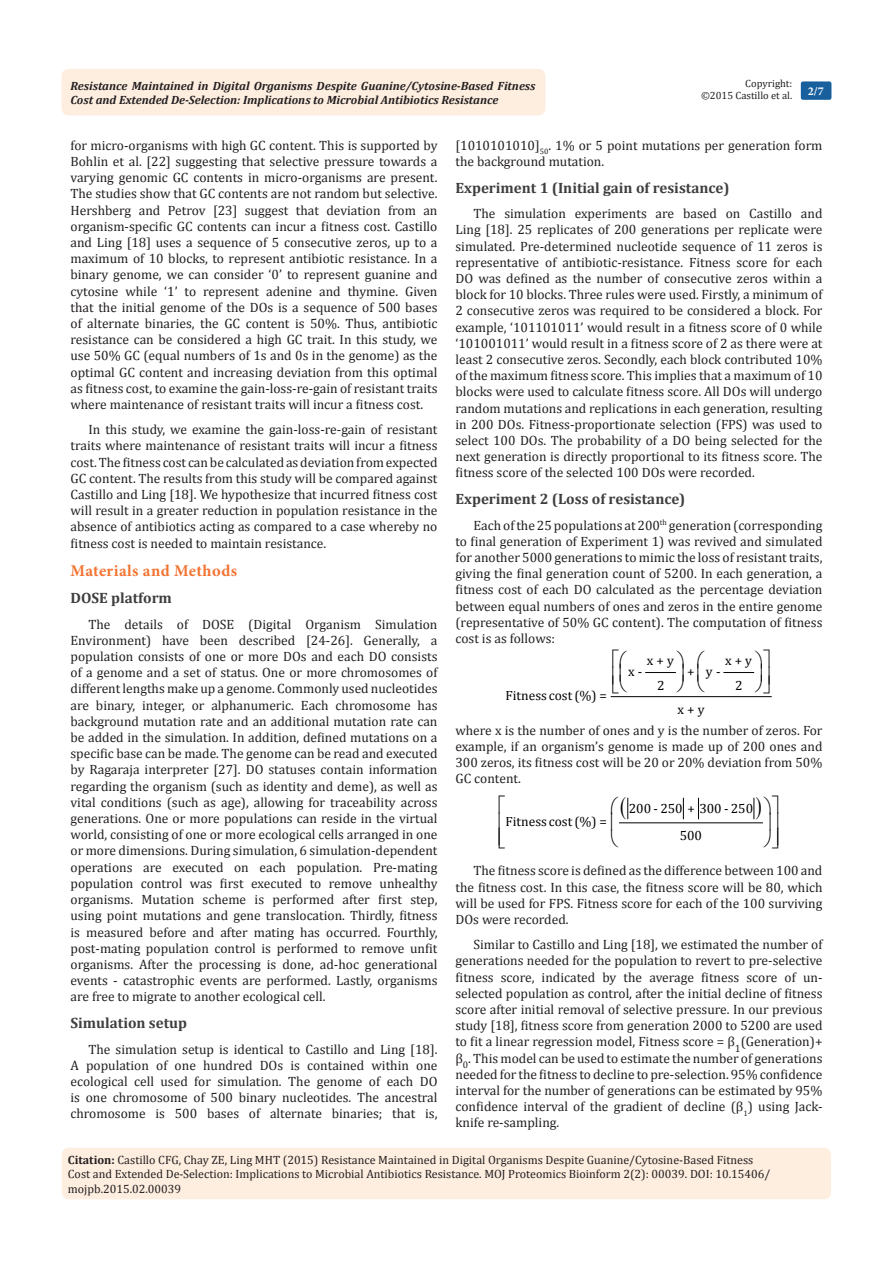
<style>
.page{position:relative;width:893px;height:1263px;background:#fff}
.page>*{position:absolute;margin:0;border:0;box-sizing:border-box;transform-origin:0 0}
.t1{font:700 16.5px "Minion Pro";letter-spacing:.025em;color:#f37331}
.List_Paragraph{font:700 15px "Cambria";color:#3e3e3f}
.t2{font:13.5px/16.2px "Cambria";color:#231f20;text-align:justify}
.t3{font:13.35px "Cambria";letter-spacing:-.005em;color:#000}
.t4{font:12px/14.4px "Cambria";color:#231f20}
.t5{font:italic 700 12px/14.4px "Cambria";color:#231f20}
.t6{font:700 12px "Minion Pro";color:#fff}
.t7{font:10.5px "Cambria";color:#231f20}
.s1{font-weight:700}
</style>
<div class="page">
<hr style="left:724px;top:672px;width:30px;height:1px;background:#000">
<hr style="left:611px;top:696px;width:160px;height:1px;background:#000">
<svg style="left:683px;top:798px;width:1px;height:21px"></svg>
<svg style="left:698px;top:798px;width:1px;height:21px"></svg>
<hr style="left:620px;top:822px;width:142px;height:1px;background:#000">
<div style="left:62px;top:69px;width:484px;height:47px;background:#feeee0;border-radius:8px"></div>
<div style="left:62px;top:1148px;width:769px;height:51px;background:#feeee0;border-radius:7px"></div>
<div style="left:801px;top:81px;width:30px;height:19px;background:#18609d;border-radius:2px"></div>
<svg style="left:646px;top:672px;width:30px;height:1px"></svg>
<svg style="left:619px;top:797px;width:9px;height:27px"></svg>
<svg style="left:753px;top:797px;width:10px;height:27px"></svg>
<p class="t5" style="left:70px;top:78px;width:466px">Resistance Maintained in Digital Organisms Despite Guanine/Cytosine-Based Fitness<br>Cost and Extended De-Selection: Implications to Microbial Antibiotics Resistance</p>
<p class="t7" style="left:745px;top:77px;width:48px">Copyright:</p>
<p class="t7" style="left:701px;top:89px;width:93px">©2015 Castillo et al.</p>
<p class="t6" style="left:808px;top:83px;width:17px">2/7</p>
<p class="t2" style="left:70px;top:137px;width:368px">for micro-organisms with high GC content. This is supported by Bohlin et al. [22] suggesting that selective pressure towards a varying genomic GC contents in micro-organisms are present.<br>The studies show that GC contents are not random but selective.<br>Hershberg and Petrov [23] suggest that deviation from an organism-specific GC contents can incur a fitness cost. Castillo and Ling [18] uses a sequence of 5 consecutive zeros, up to a maximum of 10 blocks, to represent antibiotic resistance. In a binary genome, we can consider ‘0’ to represent guanine and cytosine while ‘1’ to represent adenine and thymine. Given that the initial genome of the DOs is a sequence of 500 bases of alternate binaries, the GC content is 50%. Thus, antibiotic resistance can be considered a high GC trait. In this study, we use 50% GC (equal numbers of 1s and 0s in the genome) as the optimal GC content and increasing deviation from this optimal as fitness cost, to examine the gain-loss-re-gain of resistant traits where maintenance of resistant traits will incur a fitness cost.</p>
<p class="t2" style="left:70px;top:421px;width:368px;text-indent:18px">In this study, we examine the gain-loss-re-gain of resistant traits where maintenance of resistant traits will incur a fitness cost. The fitness cost can be calculated as deviation from expected GC content. The results from this study will be compared against Castillo and Ling [18]. We hypothesize that incurred fitness cost will result in a greater reduction in population resistance in the absence of antibiotics acting as compared to a case whereby no fitness cost is needed to maintain resistance.</p>
<p class="t1" style="left:70px;top:559px;width:168px">Materials and Methods</p>
<p class="List_Paragraph" style="left:70px;top:588px;width:103px">DOSE platform</p>
<p class="t2" style="left:70px;top:616px;width:368px;text-indent:18px">The details of DOSE (Digital Organism Simulation Environment) have been described [24-26]. Generally, a population consists of one or more DOs and each DO consists of a genome and a set of status. One or more chromosomes of different lengths make up a genome. Commonly used nucleotides are binary, integer, or alphanumeric. Each chromosome has background mutation rate and an additional mutation rate can be added in the simulation. In addition, defined mutations on a specific base can be made. The genome can be read and executed by Ragaraja interpreter [27]. DO statuses contain information regarding the organism (such as identity and deme), as well as vital conditions (such as age), allowing for traceability across generations. One or more populations can reside in the virtual world, consisting of one or more ecological cells arranged in one or more dimensions. During simulation, 6 simulation-dependent operations are executed on each population. Pre-mating population control was first executed to remove unhealthy organisms. Mutation scheme is performed after first step, using point mutations and gene translocation. Thirdly, fitness is measured before and after mating has occurred. Fourthly, post-mating population control is performed to remove unfit organisms. After the processing is done, ad-hoc generational events - catastrophic events are performed. Lastly, organisms are free to migrate to another ecological cell.</p>
<p class="List_Paragraph" style="left:70px;top:1012px;width:118px">Simulation setup</p>
<p class="t2" style="left:70px;top:1041px;width:368px;text-indent:18px">The simulation setup is identical to Castillo and Ling [18].<br>A population of one hundred DOs is contained within one ecological cell used for simulation. The genome of each DO is one chromosome of 500 binary nucleotides. The ancestral chromosome is 500 bases of alternate binaries; that is,</p>
<p class="t2" style="left:455px;top:137px;width:368px">[1010101010]<sub>50</sub>. 1% or 5 point mutations per generation form the background mutation.</p>
<p class="List_Paragraph" style="left:455px;top:177px;width:275px">Experiment 1 (Initial gain of resistance)</p>
<p class="t2" style="left:455px;top:205px;width:368px;text-indent:18px">The simulation experiments are based on Castillo and Ling [18]. 25 replicates of 200 generations per replicate were simulated. Pre-determined nucleotide sequence of 11 zeros is representative of antibiotic-resistance. Fitness score for each DO was defined as the number of consecutive zeros within a block for 10 blocks. Three rules were used. Firstly, a minimum of 2 consecutive zeros was required to be considered a block. For example, ‘101101011’ would result in a fitness score of 0 while ‘101001011’ would result in a fitness score of 2 as there were at least 2 consecutive zeros. Secondly, each block contributed 10% of the maximum fitness score. This implies that a maximum of 10 blocks were used to calculate fitness score. All DOs will undergo random mutations and replications in each generation, resulting in 200 DOs. Fitness-proportionate selection (FPS) was used to select 100 DOs. The probability of a DO being selected for the next generation is directly proportional to its fitness score. The fitness score of the selected 100 DOs were recorded.</p>
<p class="List_Paragraph" style="left:455px;top:489px;width:231px">Experiment 2 (Loss of resistance)</p>
<p class="t2" style="left:455px;top:517px;width:368px;text-indent:18px">Each of the 25 populations at 200<sup>th</sup> generation (corresponding to final generation of Experiment 1) was revived and simulated for another 5000 generations to mimic the loss of resistant traits, giving the final generation count of 5200. In each generation, a fitness cost of each DO calculated as the percentage deviation between equal numbers of ones and zeros in the entire genome (representative of 50% GC content). The computation of fitness cost is as follows:</p>
<p class="t3" style="left:647px;top:652px;width:28px">x+y</p>
<p class="t3" style="left:725px;top:652px;width:28px">x+y</p>
<p class="t3" style="left:628px;top:663px;width:16px">x-</p>
<p class="t3" style="left:687px;top:663px;width:35px">+ y-</p>
<p class="t3" style="left:657px;top:677px;width:9px">2</p>
<p class="t3" style="left:735px;top:677px;width:9px">2</p>
<p class="t3" style="left:506px;top:687px;width:103px">Fitness cost (%) =</p>
<p class="t3" style="left:678px;top:701px;width:28px">x+y</p>
<p class="t2" style="left:455px;top:722px;width:368px">where x is the number of ones and y is the number of zeros. For example, if an organism’s genome is made up of 200 ones and 300 zeros, its fitness cost will be 20 or 20% deviation from 50% GC content.</p>
<p class="t3" style="left:629px;top:800px;width:126px">200 - 250 + 300 - 250</p>
<p class="t3" style="left:506px;top:814px;width:103px">Fitness cost (%) =</p>
<p class="t3" style="left:680px;top:827px;width:24px">500</p>
<p class="t2" style="left:455px;top:862px;width:368px;text-indent:18px">The fitness score is defined as the difference between 100 and the fitness cost. In this case, the fitness score will be 80, which will be used for FPS. Fitness score for each of the 100 surviving DOs were recorded.</p>
<p class="t2" style="left:455px;top:936px;width:368px;text-indent:18px">Similar to Castillo and Ling [18], we estimated the number of generations needed for the population to revert to pre-selective fitness score, indicated by the average fitness score of un&shy;selected population as control, after the initial decline of fitness score after initial removal of selective pressure. In our previous study [18], fitness score from generation 2000 to 5200 are used to fit a linear regression model, Fitness score = β<sub>1</sub>(Generation)+ β<sub>0</sub>. This model can be used to estimate the number of generations needed for the fitness to decline to pre-selection. 95% confidence interval for the number of generations can be estimated by 95% confidence interval of the gradient of decline (β<sub>1</sub>) using Jack&shy;knife re-sampling.</p>
<p class="t4" style="left:68px;top:1152px;width:704px"><span class="s1">Citation:</span> Castillo CFG, Chay ZE, Ling MHT (2015) Resistance Maintained in Digital Organisms Despite Guanine/Cytosine-Based Fitness<br>Cost and Extended De-Selection: Implications to Microbial Antibiotics Resistance. MOJ Proteomics Bioinform 2(2): 00039. DOI: 10.15406/ mojpb.2015.02.00039</p>
</div>
